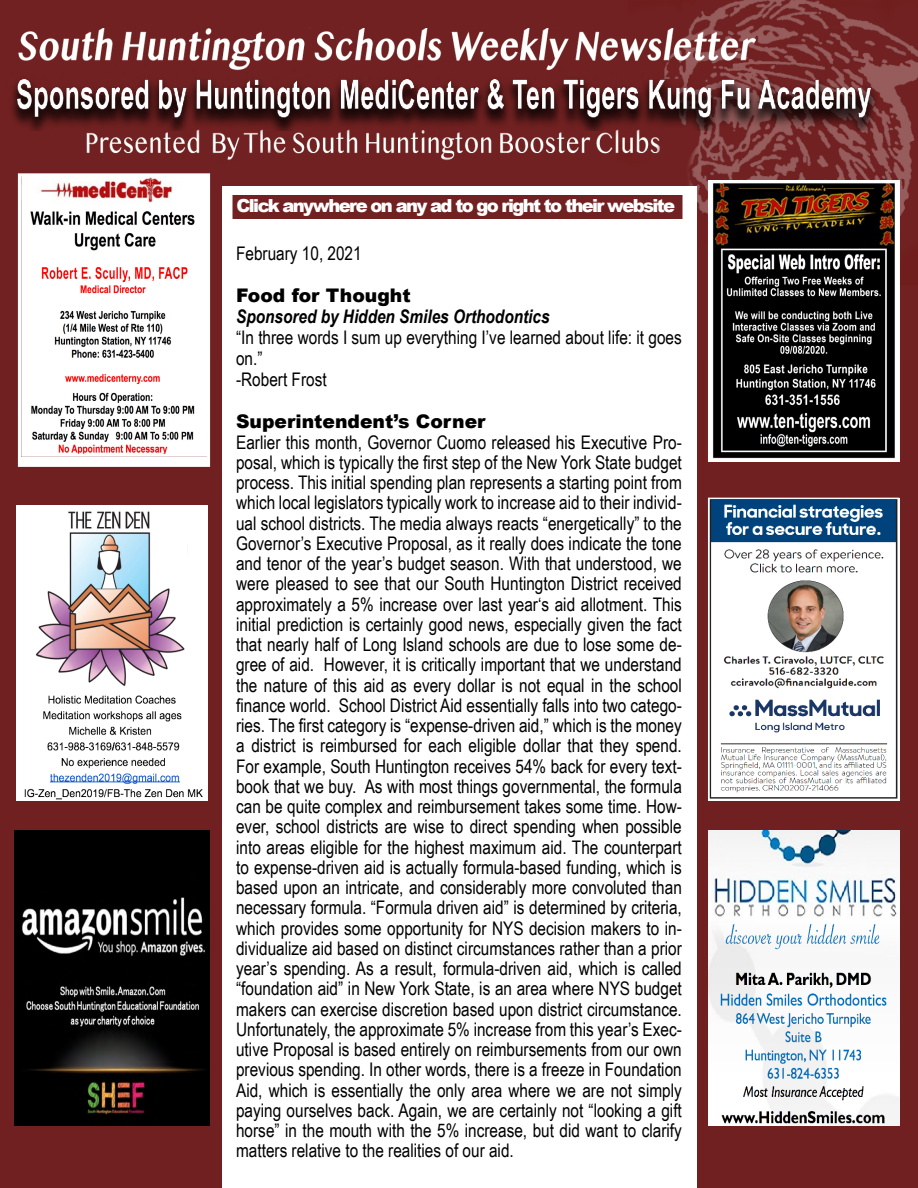
<style>
.page{position:relative;width:918px;height:1188px;background:#fff}
.page>*{position:absolute;margin:0;border:0;box-sizing:border-box;transform-origin:0 0}
.t1{font:18.75px/20.2px "Arial Narrow";color:#000}
.t2{font:900 18.75px "Arial";color:#000}
.t3{font:italic 700 18.75px "Arial Narrow";color:#000}
.t4{font:900 18px "Arial";color:#fff;scale:.75 1}
.t5{font:900 18px "Arial";letter-spacing:-.09em;color:#fff}
</style>
<div class="page">
<div style="left:0;top:360px;width:918px;height:828px;background:#712021"></div>
<img style="left:0;top:0;width:918px;height:360px">
<img style="left:711px;top:501px;width:186px;height:297px">
<div style="left:708px;top:498px;width:192px;height:303px;border:2px solid #fff"></div>
<div style="left:222px;top:187px;width:474px;height:1001px;background:#fff"></div>
<div style="left:230px;top:192px;width:456px;height:30px;background:#712121;border:3px solid #fff"></div>
<img style="left:16px;top:506px;width:191px;height:295px">
<img style="left:6px;top:65px;width:873px;height:65px">
<div style="left:19px;top:175px;width:190px;height:290px;background:#fff"></div>
<img style="left:30px;top:177px;width:165px;height:277px">
<div style="left:18px;top:173px;width:192px;height:294px;border:3px solid #fff"></div>
<img style="left:712px;top:184px;width:184px;height:274px">
<img style="left:14px;top:831px;width:195px;height:294px">
<img style="left:709px;top:831px;width:190px;height:294px">
<p class="t5" style="left:237px;top:193px;width:440px">Click anywhere on any ad to go right to their website</p>
<p class="t4" style="left:263px;top:196px;width:524px">Click anywhere on any ad to go right to their website</p>
<p class="t1" style="left:236px;top:243px;width:127px">February 10, 2021</p>
<p class="t2" style="left:236px;top:282px;width:176px">Food for Thought</p>
<p class="t3" style="left:236px;top:303px;width:315px">Sponsored by Hidden Smiles Orthodontics</p>
<p class="t1" style="left:236px;top:326px;width:447px;line-height:21px">“In three words I sum up everything I’ve learned about life: it goes on.”<br>-Robert Frost</p>
<p class="t2" style="left:236px;top:408px;width:251px">Superintendent’s Corner</p>
<p class="t1" style="left:236px;top:431px;width:447px;text-align:justify">Earlier this month, Governor Cuomo released his Executive Pro&shy;posal, which is typically the first step of the New York State budget process. This initial spending plan represents a starting point from which local legislators typically work to increase aid to their individ&shy;ual school districts. The media always reacts “energetically” to the Governor’s Executive Proposal, as it really does indicate the tone and tenor of the year’s budget season. With that understood, we were pleased to see that our South Huntington District received approximately a 5% increase over last year‘s aid allotment. This initial prediction is certainly good news, especially given the fact that nearly half of Long Island schools are due to lose some de&shy;gree of aid. However, it is critically important that we understand the nature of this aid as every dollar is not equal in the school finance world. School District Aid essentially falls into two catego&shy;ries. The first category is “expense-driven aid,” which is the money a district is reimbursed for each eligible dollar that they spend.<br>For example, South Huntington receives 54% back for every text&shy;book that we buy. As with most things governmental, the formula can be quite complex and reimbursement takes some time. How&shy;ever, school districts are wise to direct spending when possible into areas eligible for the highest maximum aid. The counterpart to expense-driven aid is actually formula-based funding, which is based upon an intricate, and considerably more convoluted than necessary formula. “Formula driven aid” is determined by criteria, which provides some opportunity for NYS decision makers to in&shy;dividualize aid based on distinct circumstances rather than a prior year’s spending. As a result, formula-driven aid, which is called “foundation aid” in New York State, is an area where NYS budget makers can exercise discretion based upon district circumstance.<br>Unfortunately, the approximate 5% increase from this year’s Exec&shy;utive Proposal is based entirely on reimbursements from our own previous spending. In other words, there is a freeze in Foundation Aid, which is essentially the only area where we are not simply paying ourselves back. Again, we are certainly not “looking a gift horse” in the mouth with the 5% increase, but did want to clarify matters relative to the realities of our aid.</p>
</div>
